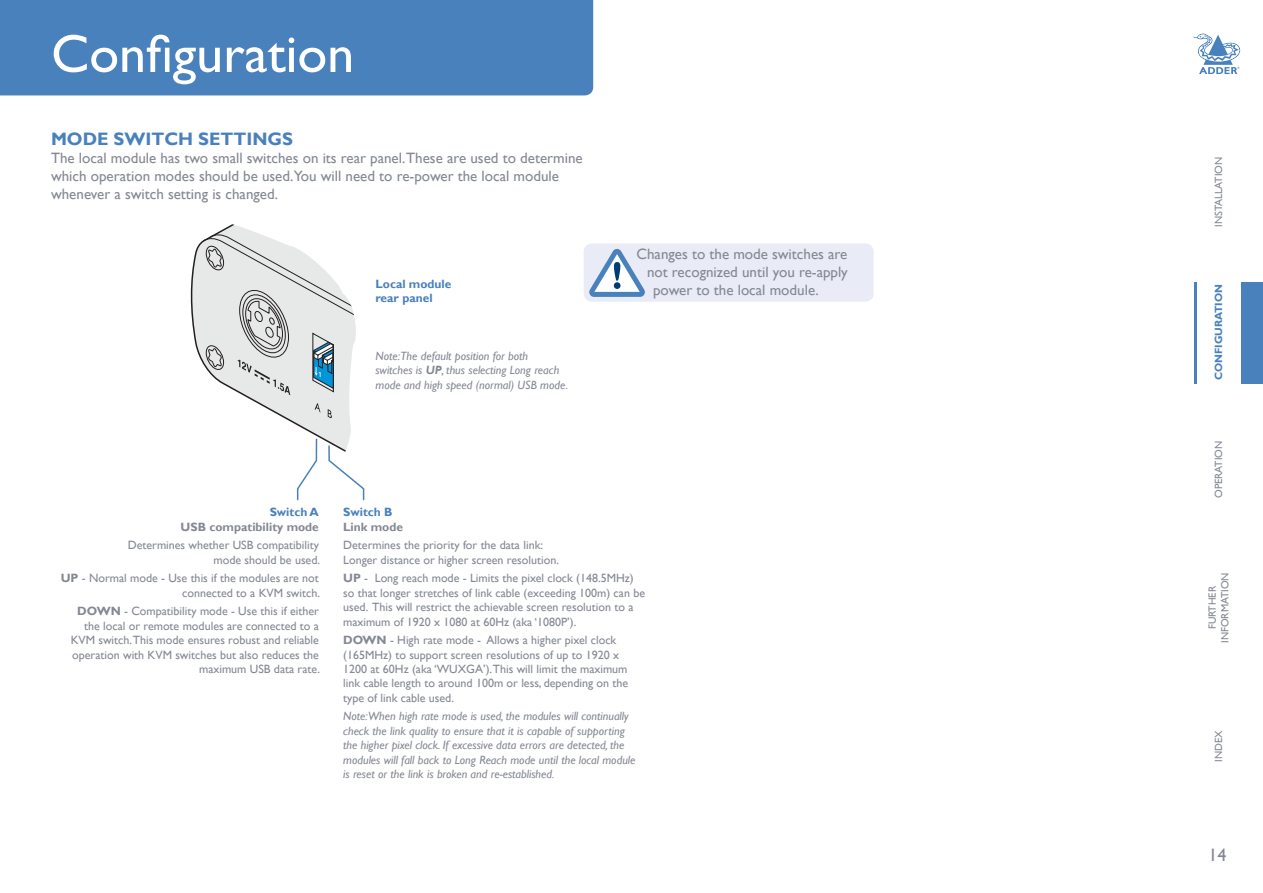
<style>
.page{position:relative;width:1263px;height:893px;background:#fff}
.page>*{position:absolute;margin:0;border:0;box-sizing:border-box;transform-origin:0 0}
.Section_Head{font:54px "Gill Sans";color:#fff}
.Head_1{font:700 18px "Gill Sans";color:#4981bd}
.Body{font:18px "Gill Sans";color:#848893}
.Body-2{font:15px/18px "Gill Sans";color:#848893}
.Diagram_body_-_large{font:12px/14.4px "Gill Sans";color:#848893}
.Diagram_body_-_large-2{font:italic 12px/14.4px "Gill Sans";color:#848893}
.Body-3{font:italic 12px/14.4px "Gill Sans";color:#848893}
.Diagram_head_-_large{font:700 12px/14.4px "Gill Sans";color:#4981bd}
.Diagram_body_-_large-3{font:700 12px "Gill Sans";color:#848893}
.A_-_Side_bar_-_other{font:10.5px "Gill Sans";color:#848893}
.A_-_Side_bar_-_this{font:700 10.5px "Gill Sans";color:#4981bd}
.s1{font-weight:700}
</style>
<div class="page">
<svg style="left:1192px;top:34px;width:48px;height:40px"></svg>
<div style="left:1241px;top:282px;width:22px;height:101px;background:#4981bd"></div>
<hr style="left:1194px;top:282px;width:2px;height:101px;background:#4981bd">
<div style="left:0;top:0;width:593px;height:95px;background:#4981bd"></div>
<svg style="left:190px;top:224px;width:175px;height:277px"></svg>
<div style="left:584px;top:243px;width:290px;height:59px;background:#e9ecf7;border-radius:9px"></div>
<svg style="left:589px;top:249px;width:56px;height:48px"></svg>
<p class="Section_Head" style="left:51px;top:22px;width:305px">Configuration</p>
<p class="Head_1" style="left:51px;top:128px;width:244px">MODE SWITCH SETTINGS</p>
<p class="Body-2" style="left:51px;top:149px;width:533px">The local module has two small switches on its rear panel.These are used to determine which operation modes should be used.You will need to re-power the local module whenever a switch setting is changed.</p>
<p class="Diagram_head_-_large" style="left:375px;top:277px;width:77px">Local module rear panel</p>
<p class="Body-3" style="left:375px;top:349px;width:194px">Note:The default position for both switches is <span class="s1">UP</span>, thus selecting Long reach mode and high speed (normal) USB mode.</p>
<p class="Body-2" style="left:636px;top:246px;width:212px">Changes to the mode switches are</p>
<p class="Body-2" style="left:647px;top:264px;width:202px">not recognized until you re-apply</p>
<p class="Body-2" style="left:653px;top:282px;width:167px">power to the local module.</p>
<p class="Diagram_head_-_large" style="left:270px;top:505px;width:51px">Switch A</p>
<p class="Diagram_body_-_large-3" style="left:181px;top:519px;width:140px">USB compatibility mode</p>
<p class="Diagram_body_-_large" style="left:128px;top:538px;width:194px;text-align:right">Determines whether USB compatibility mode should be used.</p>
<p class="Diagram_body_-_large" style="left:61px;top:571px;width:261px;text-align:right"><span class="s1">UP</span> - Normal mode - Use this if the modules are not connected to a KVM switch.</p>
<p class="Diagram_body_-_large" style="left:71px;top:604px;width:251px;text-align:right"><span class="s1">DOWN</span> - Compatibility mode - Use this if either the local or remote modules are connected to a KVM switch.This mode ensures robust and reliable operation with KVM switches but also reduces the maximum USB data rate.</p>
<p class="Diagram_head_-_large" style="left:343px;top:505px;width:51px">Switch B</p>
<p class="Diagram_body_-_large-3" style="left:343px;top:519px;width:61px">Link mode</p>
<p class="Diagram_body_-_large" style="left:343px;top:538px;width:217px">Determines the priority for the data link:<br>Longer distance or higher screen resolution.</p>
<p class="Diagram_body_-_large" style="left:343px;top:571px;width:303px"><span class="s1">UP</span> - Long reach mode - Limits the pixel clock (148.5MHz) so that longer stretches of link cable (exceeding 100m) can be used. This will restrict the achievable screen resolution to a maximum of 1920 x 1080 at 60Hz (aka ‘1080P’).</p>
<p class="Diagram_body_-_large" style="left:343px;top:633px;width:287px"><span class="s1">DOWN</span> - High rate mode - Allows a higher pixel clock (165MHz) to support screen resolutions of up to 1920 x 1200 at 60Hz (aka ‘WUXGA’).This will limit the maximum link cable length to around 100m or less, depending on the type of link cable used.</p>
<p class="Diagram_body_-_large-2" style="left:343px;top:709px;width:294px">Note:When high rate mode is used, the modules will continually check the link quality to ensure that it is capable of supporting the higher pixel clock. If excessive data errors are detected, the modules will fall back to Long Reach mode until the local module is reset or the link is broken and re-established.</p>
<p class="A_-_Side_bar_-_other" style="left:1212px;top:227px;width:71px;rotate:-90deg">INSTALLATION</p>
<p class="A_-_Side_bar_-_this" style="left:1212px;top:380px;width:98px;rotate:-90deg">CONFIGURATION</p>
<p class="A_-_Side_bar_-_other" style="left:1212px;top:498px;width:59px;rotate:-90deg">OPERATION</p>
<p class="A_-_Side_bar_-_other" style="left:1219px;top:643px;width:72px;rotate:-90deg">INFORMATION</p>
<p class="A_-_Side_bar_-_other" style="left:1206px;top:629px;width:45px;rotate:-90deg">FURTHER</p>
<p class="A_-_Side_bar_-_other" style="left:1212px;top:762px;width:33px;rotate:-90deg">INDEX</p>
<p class="Body" style="left:1208px;top:844px;width:19px">14</p>
</div>
